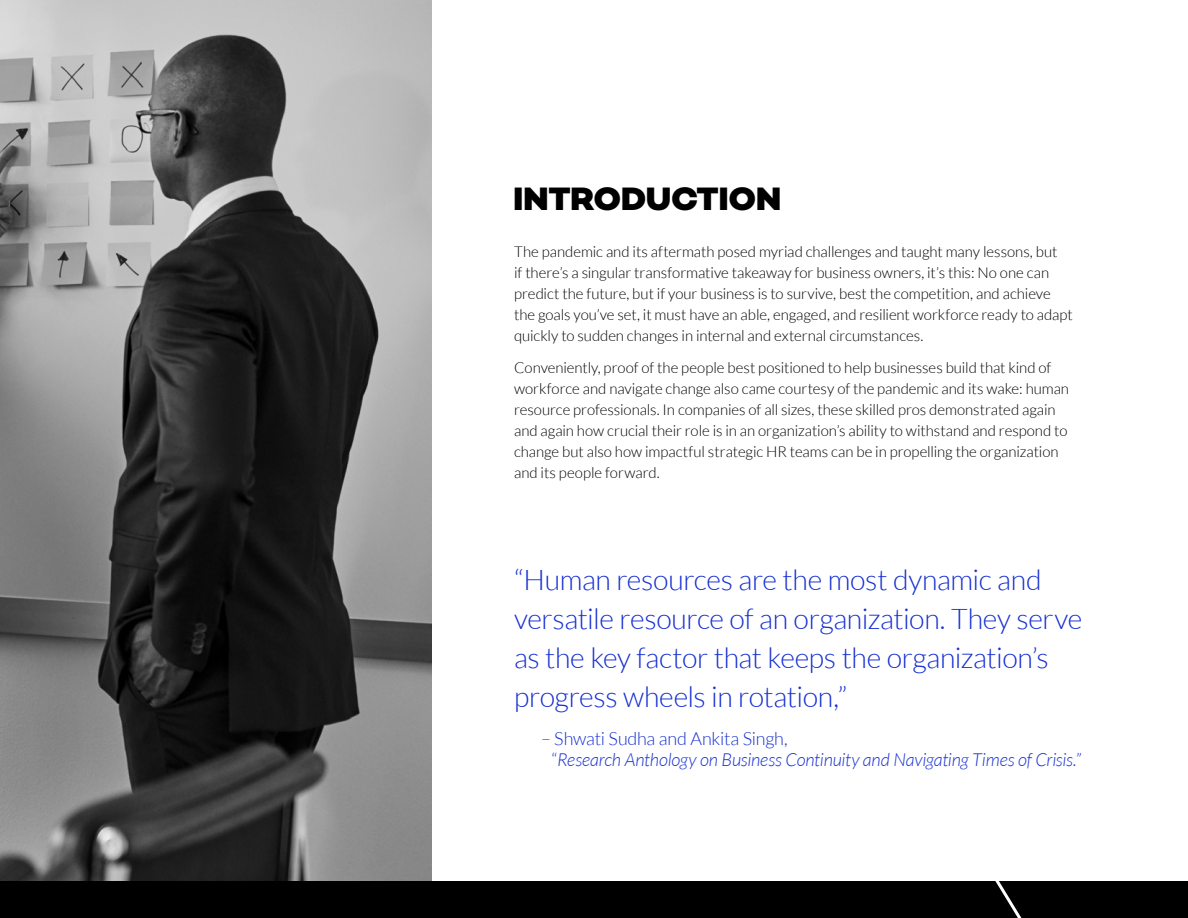
<style>
.page{position:relative;width:1188px;height:918px;background:#fff}
.page>*{position:absolute;margin:0;border:0;box-sizing:border-box;transform-origin:0 0}
.t1{font:800 33px "Campton";letter-spacing:-.015em;color:#000;scale:1.05 1}
.t2{font:300 28.5px/39px "Lato";letter-spacing:-.015em;color:#1730d2}
.t3{font:italic 300 18px/21px "Lato";letter-spacing:-.01em;color:#1730d2}
.t4{font:300 15px/21px "Lato";letter-spacing:-.005em;color:#000}
.s1{font-style:normal}
</style>
<div class="page">
<img style="left:0;top:0;width:432px;height:882px">
<div style="left:0;top:882px;width:1188px;height:36px;background:#000"></div>
<svg style="left:963px;top:881px;width:87px;height:37px"></svg>
<h1 class="t1" style="left:513px;top:178px;width:257px">INTRODUCTION</h1>
<p class="t4" style="left:514px;top:241px;width:560px">The pandemic and its aftermath posed myriad challenges and taught many lessons, but<br>if there’s a singular transformative takeaway for business owners, it’s this: No one can predict the future, but if your business is to survive, best the competition, and achieve the goals you’ve set, it must have an able, engaged, and resilient workforce ready to adapt quickly to sudden changes in internal and external circumstances.</p>
<p class="t4" style="left:514px;top:357px;width:556px">Conveniently, proof of the people best positioned to help businesses build that kind of workforce and navigate change also came courtesy of the pandemic and its wake: human resource professionals. In companies of all sizes, these skilled pros demonstrated again and again how crucial their role is in an organization’s ability to withstand and respond to change but also how impactful strategic HR teams can be in propelling the organization and its people forward.</p>
<h2 class="t2" style="left:514px;top:560px;width:570px">“Human resources are the most dynamic and versatile resource of an organization. They serve as the key factor that keeps the organization’s progress wheels in rotation,”</h2>
<p class="t3" style="left:552px;top:729px;width:531px;text-indent:-10px"><span class="s1">– Shwati Sudha and Ankita Singh,<br>“</span>Research Anthology on Business Continuity and Navigating Times of Crisis.”</p>
</div>
